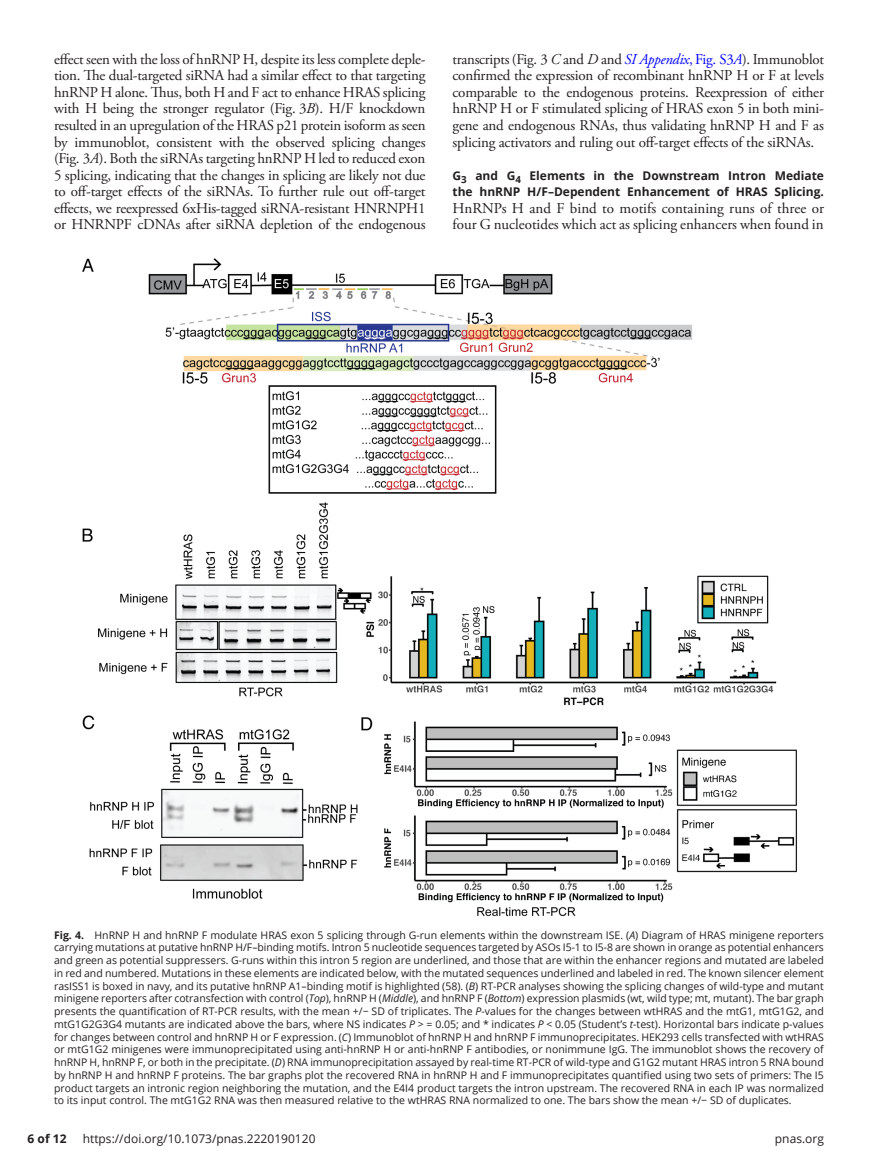
<style>
.page{position:relative;width:878px;height:1175px;background:#fff}
.page>*{position:absolute;margin:0;border:0;box-sizing:border-box;transform-origin:0 0}
.t1{font:15px/16.5px "Adobe Garamond Pro";letter-spacing:-.015em;color:#231f20;text-align:justify}
.t2{font:700 12px/16.5px "Open Sans";color:#231f20}
.t3{font:12px "Open Sans";color:#231f20}
.t4{font:10.5px/12.8px "Open Sans";color:#231f20;text-align:justify}
.s1{font-style:italic}
.s2{font-style:italic;color:#00f}
.s3{color:#00f}
.s4{font-weight:700}
</style>
<div class="page">
<img style="left:82px;top:258px;width:715px;height:658px">
<p class="t1" style="left:54px;top:51px;width:373px">effect seen with the loss of hnRNP H, despite its less complete deple&shy;tion. The dual-targeted siRNA had a similar effect to that targeting hnRNP H alone. Thus, both H and F act to enhance HRAS splicing with H being the stronger regulator (Fig. 3<span class="s1">B</span>). H/F knockdown resulted in an upregulation of the HRAS p21 protein isoform as seen by immunoblot, consistent with the observed splicing changes (Fig. 3<span class="s1">A</span>). Both the siRNAs targeting hnRNP H led to reduced exon 5 splicing, indicating that the changes in splicing are likely not due to off-target effects of the siRNAs. To further rule out off-target effects, we reexpressed 6xHis-tagged siRNA-resistant HNRNPH1 or HNRNPF cDNAs after siRNA depletion of the endogenous</p>
<p class="t1" style="left:452px;top:51px;width:373px">transcripts (Fig. 3 <span class="s1">C</span> and <span class="s1">D</span> and <span class="s2">SI Appendix</span><span class="s3">, Fig. S3</span><span class="s2">A</span>). Immunoblot confirmed the expression of recombinant hnRNP H or F at levels comparable to the endogenous proteins. Reexpression of either hnRNP H or F stimulated splicing of HRAS exon 5 in both mini&shy;gene and endogenous RNAs, thus validating hnRNP H and F as splicing activators and ruling out off-target effects of the siRNAs.</p>
<p class="t2" style="left:452px;top:167px;width:373px">G<sub>3</sub> and G<sub>4</sub> Elements in the Downstream Intron Mediate the hnRNP H/F–Dependent Enhancement of HRAS Splicing.</p>
<h1 class="t1" style="left:452px;top:200px;width:373px">HnRNPs H and F bind to motifs containing runs of three or four G nucleotides which act as splicing enhancers when found in</h1>
<p class="t4" style="left:54px;top:928px;width:771px"><span class="s4">Fig. 4.</span> HnRNP H and hnRNP F modulate HRAS exon 5 splicing through G-run elements within the downstream ISE. (<span class="s1">A</span>) Diagram of HRAS minigene reporters carrying mutations at putative hnRNP H/F–binding motifs. Intron 5 nucleotide sequences targeted by ASOs I5-1 to I5-8 are shown in orange as potential enhancers and green as potential suppressers. G-runs within this intron 5 region are underlined, and those that are within the enhancer regions and mutated are labeled in red and numbered. Mutations in these elements are indicated below, with the mutated sequences underlined and labeled in red. The known silencer element rasISS1 is boxed in navy, and its putative hnRNP A1–binding motif is highlighted (58). (<span class="s1">B</span>) RT-PCR analyses showing the splicing changes of wild-type and mutant minigene reporters after cotransfection with control (<span class="s1">Top</span>), hnRNP H (<span class="s1">Middle</span>), and hnRNP F (<span class="s1">Bottom</span>) expression plasmids (wt, wild type; mt, mutant). The bar graph presents the quantification of RT-PCR results, with the mean +/− SD of triplicates. The <span class="s1">P</span>-values for the changes between wtHRAS and the mtG1, mtG1G2, and mtG1G2G3G4 mutants are indicated above the bars, where NS indicates <span class="s1">P</span> &gt; = 0.05; and * indicates <span class="s1">P</span> &lt; 0.05 (Student’s <span class="s1">t</span>-test). Horizontal bars indicate p-values for changes between control and hnRNP H or F expression. (<span class="s1">C</span>) Immunoblot of hnRNP H and hnRNP F immunoprecipitates. HEK293 cells transfected with wtHRAS or mtG1G2 minigenes were immunoprecipitated using anti-hnRNP H or anti-hnRNP F antibodies, or nonimmune IgG. The immunoblot shows the recovery of hnRNP H, hnRNP F, or both in the precipitate. (<span class="s1">D</span>) RNA immunoprecipitation assayed by real-time RT-PCR of wild-type and G1G2 mutant HRAS intron 5 RNA bound by hnRNP H and hnRNP F proteins. The bar graphs plot the recovered RNA in hnRNP H and F immunoprecipitates quantified using two sets of primers: The I5 product targets an intronic region neighboring the mutation, and the E4I4 product targets the intron upstream. The recovered RNA in each IP was normalized to its input control. The mtG1G2 RNA was then measured relative to the wtHRAS RNA normalized to one. The bars show the mean +/− SD of duplicates.</p>
<p class="t2" style="left:28px;top:1130px;width:40px">6 of 12</p>
<p class="t3" style="left:83px;top:1130px;width:234px">https://doi.org/10.1073/pnas.2220190120</p>
<p class="t3" style="left:774px;top:1130px;width:51px">pnas.org</p>
</div>
